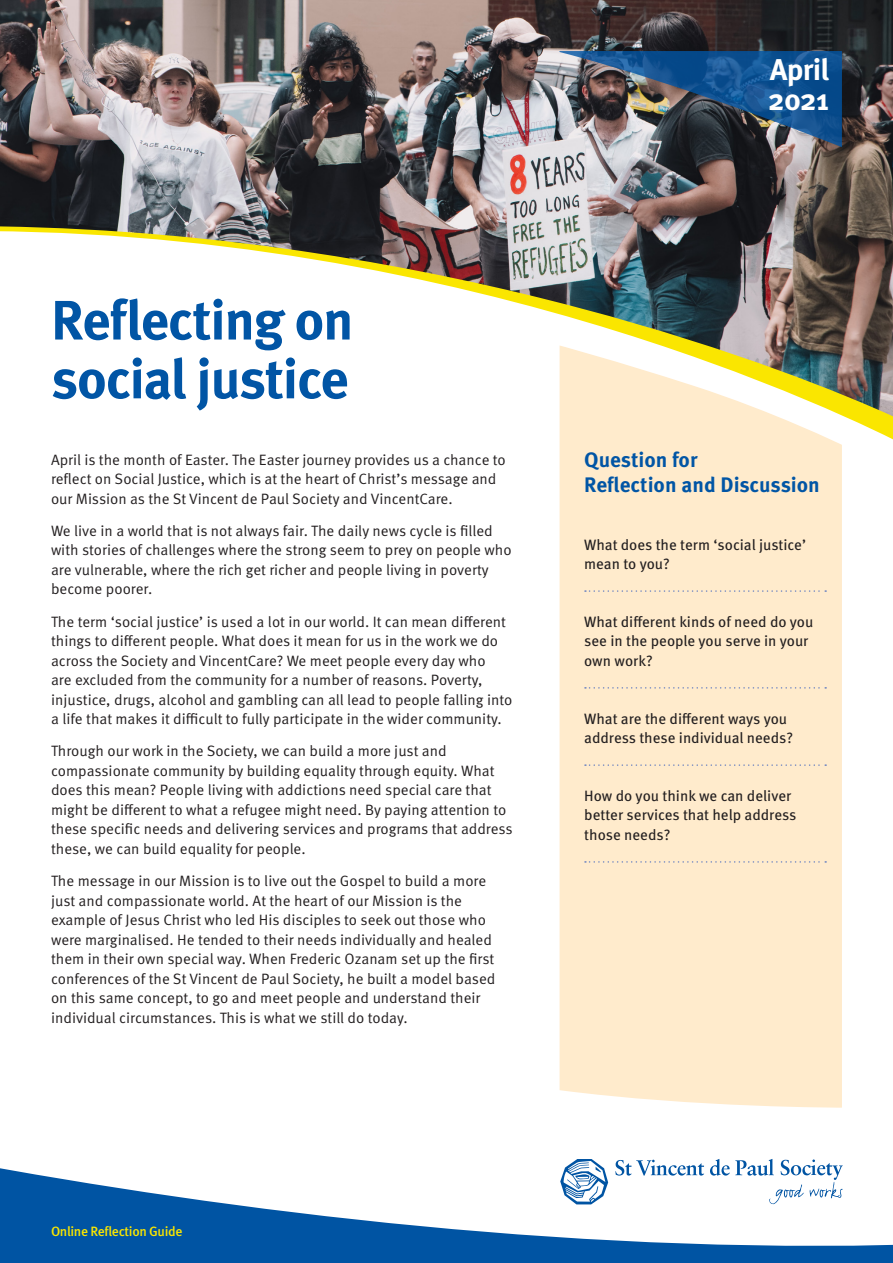
<style>
.page{position:relative;width:893px;height:1263px;background:#fff}
.page>*{position:absolute;margin:0;border:0;box-sizing:border-box;transform-origin:0 0}
.Headline{font:700 55.5px/58.8px "Meta Pro";letter-spacing:-.025em;color:#0155a5}
.t1{font:700 30px "Meta Pro";letter-spacing:-.025em;color:#fff}
.Subhead{font:700 21px/25.2px "Meta Pro";color:#0155a5}
.Body_Copy{font:15px/19.5px "Meta Pro";color:#231f20}
.Questions{font:15px/19.5px "Meta Pro";color:#231f20}
.t2{font:500 13.5px "Meta Pro";letter-spacing:-.025em;color:#fae600}
</style>
<div class="page">
<svg style="left:0;top:1065px;width:893px;height:198px"></svg>
<svg style="left:560px;top:1159px;width:48px;height:45px"></svg>
<svg style="left:615px;top:1160px;width:89px;height:15px"></svg>
<svg style="left:710px;top:1159px;width:133px;height:45px"></svg>
<div style="left:560px;top:416px;width:282px;height:692px;background:#ffebcc"></div>
<img style="left:0;top:0;width:893px;height:416px">
<svg style="left:585px;top:590px;width:241px;height:2px"></svg>
<svg style="left:585px;top:687px;width:241px;height:2px"></svg>
<svg style="left:585px;top:764px;width:241px;height:2px"></svg>
<svg style="left:585px;top:861px;width:241px;height:2px"></svg>
<img style="left:559px;top:51px;width:283px;height:96px">
<p class="t1" style="left:770px;top:51px;width:61px">April</p>
<p class="t1" style="left:768px;top:81px;width:63px">2021</p>
<p class="Headline" style="left:51px;top:293px;width:304px">Reflecting on social justice</p>
<p class="Body_Copy" style="left:51px;top:450px;width:456px">April is the month of Easter. The Easter journey provides us a chance to reflect on Social Justice, which is at the heart of Christ’s message and our Mission as the St Vincent de Paul Society and VincentCare.</p>
<p class="Body_Copy" style="left:51px;top:521px;width:462px">We live in a world that is not always fair. The daily news cycle is filled with stories of challenges where the strong seem to prey on people who are vulnerable, where the rich get richer and people living in poverty become poorer.</p>
<p class="Body_Copy" style="left:51px;top:612px;width:463px">The term ‘social justice’ is used a lot in our world. It can mean different things to different people. What does it mean for us in the work we do across the Society and VincentCare? We meet people every day who<br>are excluded from the community for a number of reasons. Poverty, injustice, drugs, alcohol and gambling can all lead to people falling into a life that makes it difficult to fully participate in the wider community.</p>
<p class="Body_Copy" style="left:51px;top:742px;width:463px">Through our work in the Society, we can build a more just and compassionate community by building equality through equity. What does this mean? People living with addictions need special care that might be different to what a refugee might need. By paying attention to these specific needs and delivering services and programs that address these, we can build equality for people.</p>
<p class="Body_Copy" style="left:51px;top:872px;width:446px">The message in our Mission is to live out the Gospel to build a more just and compassionate world. At the heart of our Mission is the example of Jesus Christ who led His disciples to seek out those who were marginalised. He tended to their needs individually and healed them in their own special way. When Frederic Ozanam set up the first conferences of the St Vincent de Paul Society, he built a model based on this same concept, to go and meet people and understand their individual circumstances. This is what we still do today.</p>
<p class="Subhead" style="left:584px;top:447px;width:237px">Question for<br>Reflection and Discussion</p>
<p class="Questions" style="left:584px;top:535px;width:223px">What does the term ‘social justice’ mean to you?</p>
<p class="Questions" style="left:584px;top:612px;width:231px">What different kinds of need do you see in the people you serve in your own work?</p>
<p class="Questions" style="left:584px;top:709px;width:210px">What are the different ways you address these individual needs?</p>
<p class="Questions" style="left:584px;top:786px;width:214px">How do you think we can deliver better services that help address those needs?</p>
<p class="t2" style="left:51px;top:1223px;width:133px">Online Reflection Guide</p>
</div>
